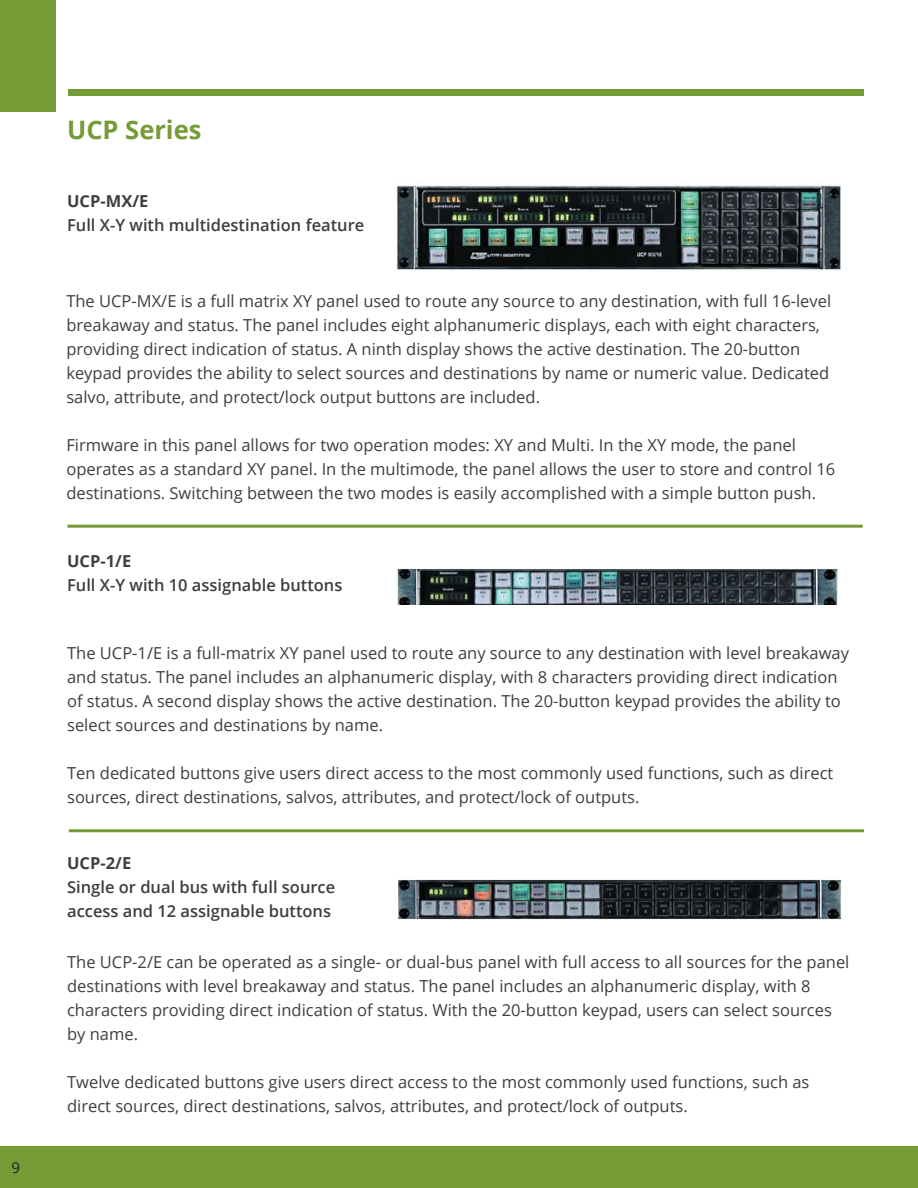
<style>
.page{position:relative;width:918px;height:1188px;background:#fff}
.page>*{position:absolute;margin:0;border:0;box-sizing:border-box;transform-origin:0 0}
.t1{font:700 25.5px "Open Sans";color:#759b37}
.t2{font:16.5px/24px "Open Sans";color:#3e3e3f}
.t3{font:600 16.5px/24px "Open Sans";color:#3e3e3f}
.t4{font:700 16.5px "Open Sans";color:#3e3e3f}
.t5{font:15px "Open Sans";color:#231f20}
</style>
<div class="page">
<div style="left:0;top:1147px;width:918px;height:41px;background:#759b37"></div>
<div style="left:0;top:0;width:56px;height:111px;background:#759b37"></div>
<div style="left:68px;top:89px;width:795px;height:6px;background:#759b37"></div>
<hr style="left:67px;top:525px;width:796px;height:3px;background:#759b37">
<hr style="left:69px;top:829px;width:795px;height:3px;background:#759b37">
<img style="left:396px;top:183px;width:445px;height:87px">
<img style="left:397px;top:568px;width:441px;height:37px">
<img style="left:398px;top:879px;width:444px;height:41px">
<p class="t5" style="left:12px;top:1157px;width:10px">9</p>
<p class="t1" style="left:67px;top:112px;width:136px">UCP Series</p>
<p class="t4" style="left:67px;top:190px;width:83px">UCP-MX/E</p>
<p class="t3" style="left:67px;top:213px;width:299px">Full X-Y with multidestination feature</p>
<p class="t2" style="left:66px;top:289px;width:766px">The UCP-MX/E is a full matrix XY panel used to route any source to any destination, with full 16-level breakaway and status. The panel includes eight alphanumeric displays, each with eight characters, providing direct indication of status. A ninth display shows the active destination. The 20-button keypad provides the ability to select sources and destinations by name or numeric value. Dedicated salvo, attribute, and protect/lock output buttons are included.</p>
<p class="t2" style="left:66px;top:433px;width:770px">Firmware in this panel allows for two operation modes: XY and Multi. In the XY mode, the panel operates as a standard XY panel. In the multimode, the panel allows the user to store and control 16 destinations. Switching between the two modes is easily accomplished with a simple button push.</p>
<p class="t4" style="left:67px;top:549px;width:66px">UCP-1/E</p>
<p class="t3" style="left:67px;top:572px;width:277px">Full X-Y with 10 assignable buttons</p>
<p class="t2" style="left:67px;top:640px;width:783px">The UCP-1/E is a full-matrix XY panel used to route any source to any destination with level breakaway and status. The panel includes an alphanumeric display, with 8 characters providing direct indication of status. A second display shows the active destination. The 20-button keypad provides the ability to select sources and destinations by name.</p>
<p class="t2" style="left:67px;top:760px;width:768px">Ten dedicated buttons give users direct access to the most commonly used functions, such as direct sources, direct destinations, salvos, attributes, and protect/lock of outputs.</p>
<p class="t4" style="left:67px;top:852px;width:66px">UCP-2/E</p>
<p class="t3" style="left:67px;top:875px;width:270px">Single or dual bus with full source access and 12 assignable buttons</p>
<p class="t2" style="left:67px;top:950px;width:784px">The UCP-2/E can be operated as a single- or dual-bus panel with full access to all sources for the panel destinations with level breakaway and status. The panel includes an alphanumeric display, with 8 characters providing direct indication of status. With the 20-button keypad, users can select sources by name.</p>
<p class="t2" style="left:67px;top:1070px;width:744px">Twelve dedicated buttons give users direct access to the most commonly used functions, such as direct sources, direct destinations, salvos, attributes, and protect/lock of outputs.</p>
</div>
